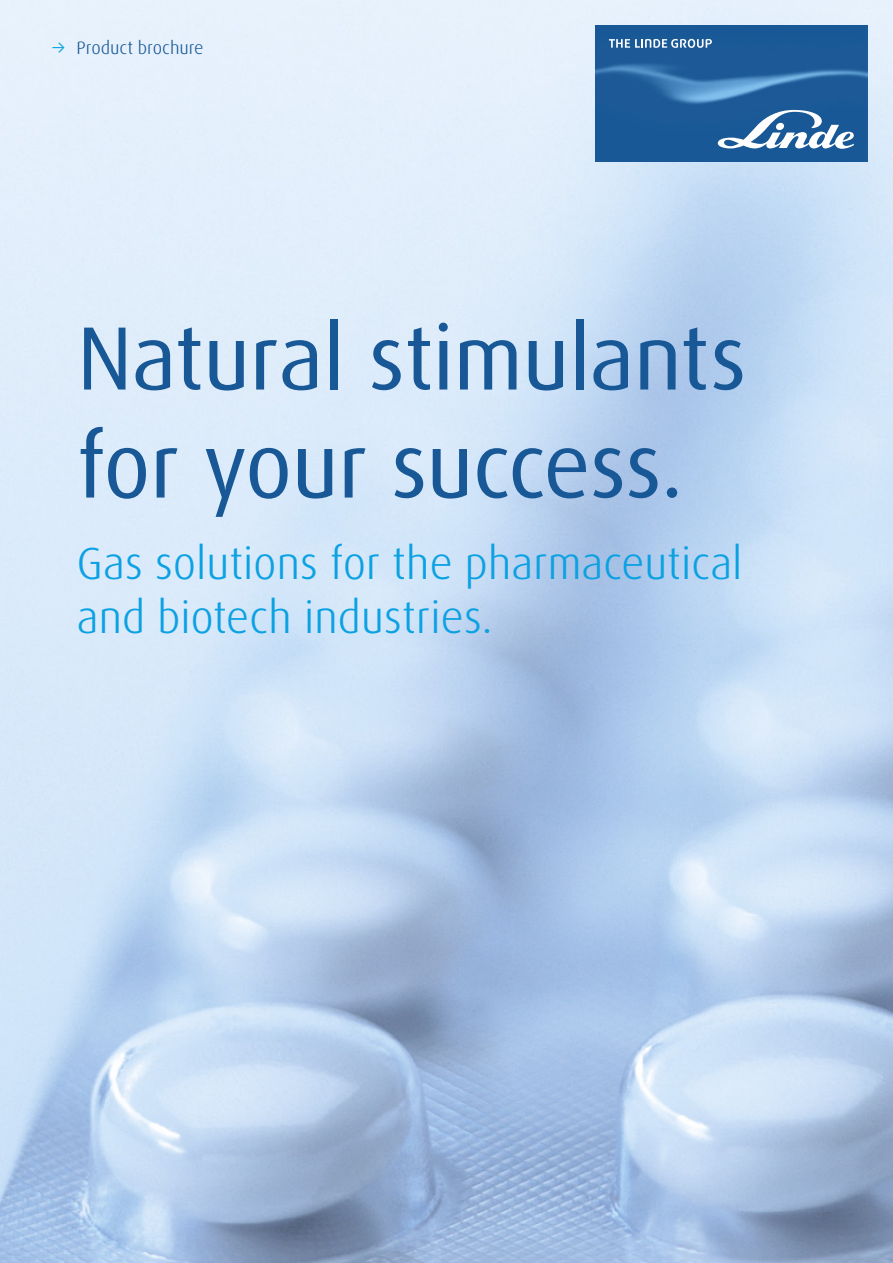
<style>
.page{position:relative;width:893px;height:1263px;background:#fff}
.page>*{position:absolute;margin:0;border:0;box-sizing:border-box;transform-origin:0 0}
.t1{font:90px/108px "Linde Dax Global";letter-spacing:-.02em;color:#185896}
.t2{font:300 45px/54px "Linde Dax Global";letter-spacing:-.01em;color:#0ba1e2}
.t3{font:300 18px "Linde Dax Global";letter-spacing:-.005em;color:#185896}
.s1{font-weight:400;color:#0ba1e2}
</style>
<div class="page">
<img style="left:0;top:0;width:893px;height:1263px">
<img style="left:595px;top:26px;width:272px;height:136px">
<svg style="left:718px;top:110px;width:136px;height:39px"></svg>
<svg style="left:609px;top:39px;width:103px;height:9px"></svg>
<p class="t3" style="left:51px;top:37px;width:154px"><span class="s1">→</span> Product brochure</p>
<h1 class="t1" style="left:77px;top:304px;width:672px">Natural stimulants for your success.</h1>
<p class="t2" style="left:77px;top:536px;width:668px">Gas solutions for the pharmaceutical and biotech industries.</p>
</div>
